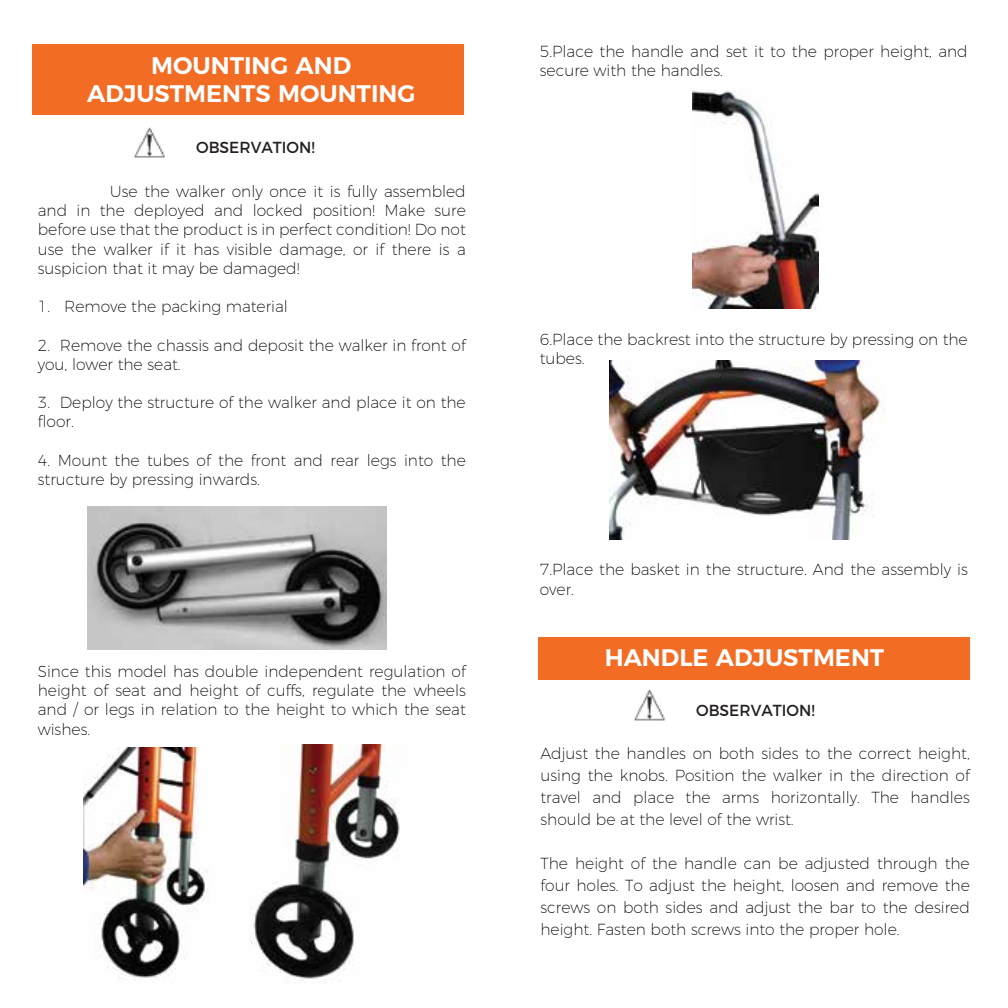
<style>
.page{position:relative;width:1008px;height:1008px;background:#fff}
.page>*{position:absolute;margin:0;border:0;box-sizing:border-box;transform-origin:0 0}
.t1{font:600 24px/28.8px "Montserrat";color:#fff;text-align:center}
.t2{font:200 16px/19.2px "Montserrat";color:#000}
.t3{font:16px "Montserrat";color:#231f20}
</style>
<div class="page">
<div style="left:32px;top:44px;width:432px;height:71px;background:#f36c24"></div>
<img style="left:134px;top:127px;width:31px;height:31px">
<img style="left:88px;top:506px;width:299px;height:144px">
<img style="left:84px;top:747px;width:124px;height:232px">
<img style="left:251px;top:745px;width:149px;height:236px">
<img style="left:693px;top:90px;width:126px;height:218px">
<img style="left:610px;top:360px;width:275px;height:179px">
<div style="left:538px;top:637px;width:432px;height:42px;background:#f36c24"></div>
<img style="left:634px;top:690px;width:31px;height:31px">
<h1 class="t1" style="left:87px;top:49px;width:330px">MOUNTING AND<br>ADJUSTMENTS MOUNTING</h1>
<p class="t3" style="left:196px;top:135px;width:120px">OBSERVATION!</p>
<p class="t2" style="left:38px;top:180px;width:430px;text-align:justify;text-indent:72px">Use the walker only once it is fully assembled and in the deployed and locked position! Make sure before use that the product is in perfect condition! Do not use the walker if it has visible damage, or if there is a suspicion that it may be damaged!</p>
<p class="t2" style="left:38px;top:296px;width:252px">1. Remove the packing material</p>
<p class="t2" style="left:38px;top:334px;width:430px">2. Remove the chassis and deposit the walker in front of you, lower the seat.</p>
<p class="t2" style="left:38px;top:392px;width:429px">3. Deploy the structure of the walker and place it on the floor.</p>
<p class="t2" style="left:38px;top:449px;width:429px">4. Mount the tubes of the front and rear legs into the structure by pressing inwards.</p>
<p class="t2" style="left:38px;top:660px;width:430px;text-align:justify">Since this model has double independent regulation of height of seat and height of cuffs, regulate the wheels and / or legs in relation to the height to which the seat wishes.</p>
<p class="t2" style="left:540px;top:40px;width:429px">5.Place the handle and set it to the proper height, and secure with the handles.</p>
<p class="t2" style="left:540px;top:328px;width:429px">6.Place the backrest into the structure by pressing on the tubes.</p>
<p class="t2" style="left:540px;top:559px;width:430px">7.Place the basket in the structure. And the assembly is over.</p>
<h1 class="t1" style="left:605px;top:641px;width:281px">HANDLE ADJUSTMENT</h1>
<p class="t3" style="left:696px;top:697px;width:120px">OBSERVATION!</p>
<p class="t2" style="left:540px;top:741px;width:431px;line-height:22px;text-align:justify">Adjust the handles on both sides to the correct height, using the knobs. Position the walker in the direction of travel and place the arms horizontally. The handles should be at the level of the wrist.</p>
<p class="t2" style="left:540px;top:851px;width:431px;line-height:22px;text-align:justify">The height of the handle can be adjusted through the four holes. To adjust the height, loosen and remove the screws on both sides and adjust the bar to the desired height. Fasten both screws into the proper hole.</p>
</div>
